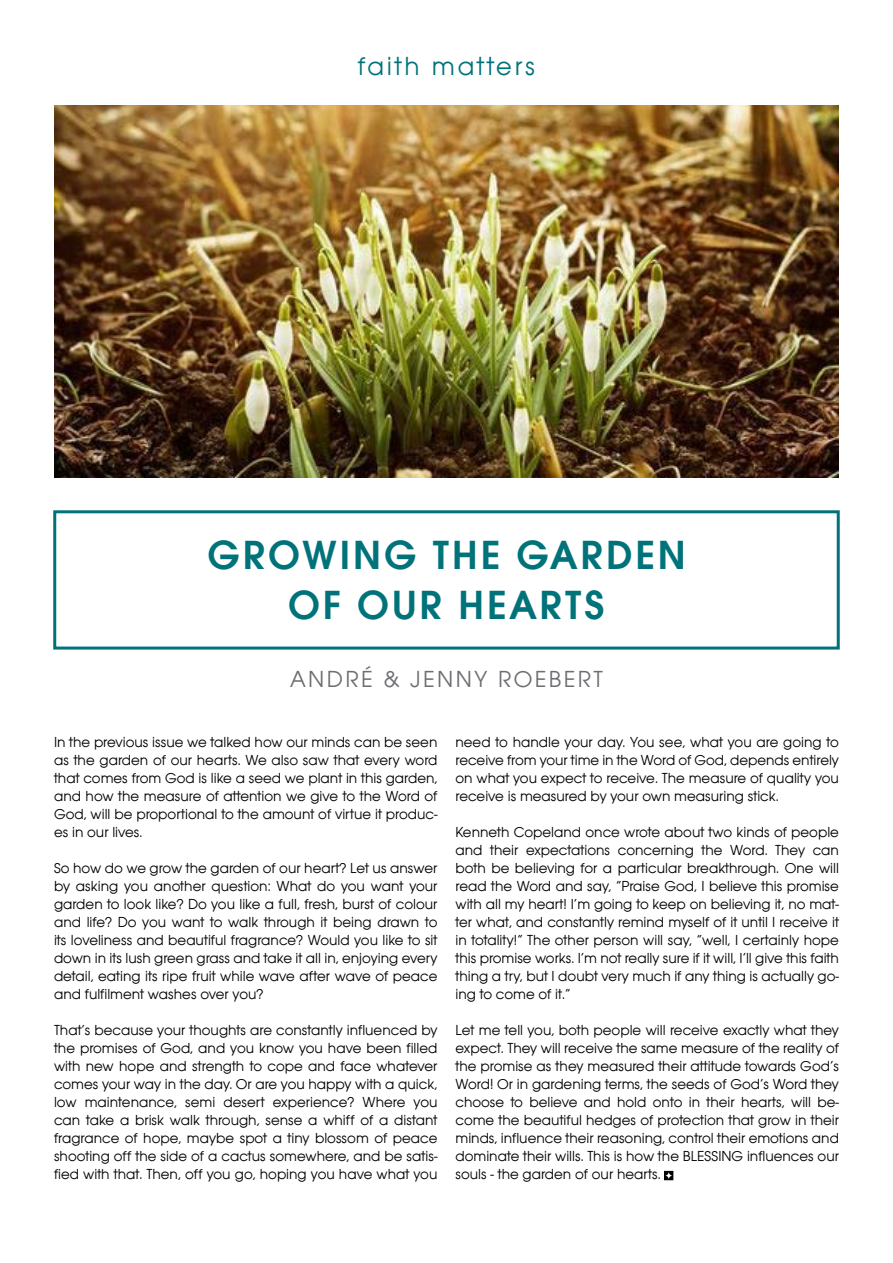
<style>
.page{position:relative;width:893px;height:1263px;background:#fff}
.page>*{position:absolute;margin:0;border:0;box-sizing:border-box;transform-origin:0 0}
.t1{font:600 42px/50.4px "Avant Gar Got Itc TEE";letter-spacing:.07em;color:#00737a;text-align:center}
.t2{font:27px "Avant Gar Got Itc TEE";letter-spacing:.1em;color:#00737a}
.t3{font:24px "Avant Gar Got Itc TEE";letter-spacing:.1em;color:#6d6e71}
.t4{font:15px/18px "Avant Gar Got Itc TEE";color:#000;text-align:justify}
</style>
<div class="page">
<img style="left:54px;top:105px;width:785px;height:373px">
<div style="left:53px;top:510px;width:787px;height:139px;border:3px solid #00737a"></div>
<div style="left:664px;top:1171px;width:9px;height:9px;border:1px solid #000"></div>
<svg style="left:665px;top:1172px;width:8px;height:7px"></svg>
<h2 class="t2" style="left:358px;top:50px;width:179px">faith matters</h2>
<h1 class="t1" style="left:207px;top:530px;width:480px">GROWING THE GARDEN<br>OF OUR HEARTS</h1>
<h3 class="t3" style="left:290px;top:666px;width:150px">andré &amp; jenny</h3>
<h3 class="t3" style="left:498px;top:666px;width:32px">roebe</h3>
<h3 class="t3" style="left:578px;top:666px;width:23px">rt</h3>
<p class="t4" style="left:54px;top:733px;width:385px">In the previous issue we talked how our minds can be seen as the garden of our hearts. We also saw that every word that comes from God is like a seed we plant in this garden, and how the measure of attention we give to the Word of God, will be proportional to the amount of virtue it produc&shy;es in our lives.</p>
<p class="t4" style="left:54px;top:859px;width:385px">So how do we grow the garden of our heart? Let us answer by asking you another question: What do you want your garden to look like? Do you like a full, fresh, burst of colour and life? Do you want to walk through it being drawn to its loveliness and beautiful fragrance? Would you like to sit down in its lush green grass and take it all in, enjoying every detail, eating its ripe fruit while wave after wave of peace and fulfilment washes over you?</p>
<p class="t4" style="left:54px;top:1021px;width:385px">That’s because your thoughts are constantly influenced by the promises of God, and you know you have been filled with new hope and strength to cope and face whatever comes your way in the day. Or are you happy with a quick, low maintenance, semi desert experience? Where you can take a brisk walk through, sense a whiff of a distant fragrance of hope, maybe spot a tiny blossom of peace shooting off the side of a cactus somewhere, and be satis&shy;fied with that. Then, off you go, hoping you have what you</p>
<p class="t4" style="left:455px;top:733px;width:385px">need to handle your day. You see, what you are going to receive from your time in the Word of God, depends entirely on what you expect to receive. The measure of quality you receive is measured by your own measuring stick.</p>
<p class="t4" style="left:455px;top:823px;width:385px">Kenneth Copeland once wrote about two kinds of people and their expectations concerning the Word. They can both be believing for a particular breakthrough. One will read the Word and say, “Praise God, I believe this promise with all my heart! I’m going to keep on believing it, no mat&shy;ter what, and constantly remind myself of it until I receive it in totality!” The other person will say, “well, I certainly hope this promise works. I’m not really sure if it will, I’ll give this faith thing a try, but I doubt very much if any thing is actually go&shy;ing to come of it.”</p>
<p class="t4" style="left:455px;top:1021px;width:385px">Let me tell you, both people will receive exactly what they expect. They will receive the same measure of the reality of the promise as they measured their attitude towards God’s Word! Or in gardening terms, the seeds of God’s Word they choose to believe and hold onto in their hearts, will be&shy;come the beautiful hedges of protection that grow in their minds, influence their reasoning, control their emotions and dominate their wills. This is how the BLESSING influences our souls - the garden of our hearts.</p>
</div>
